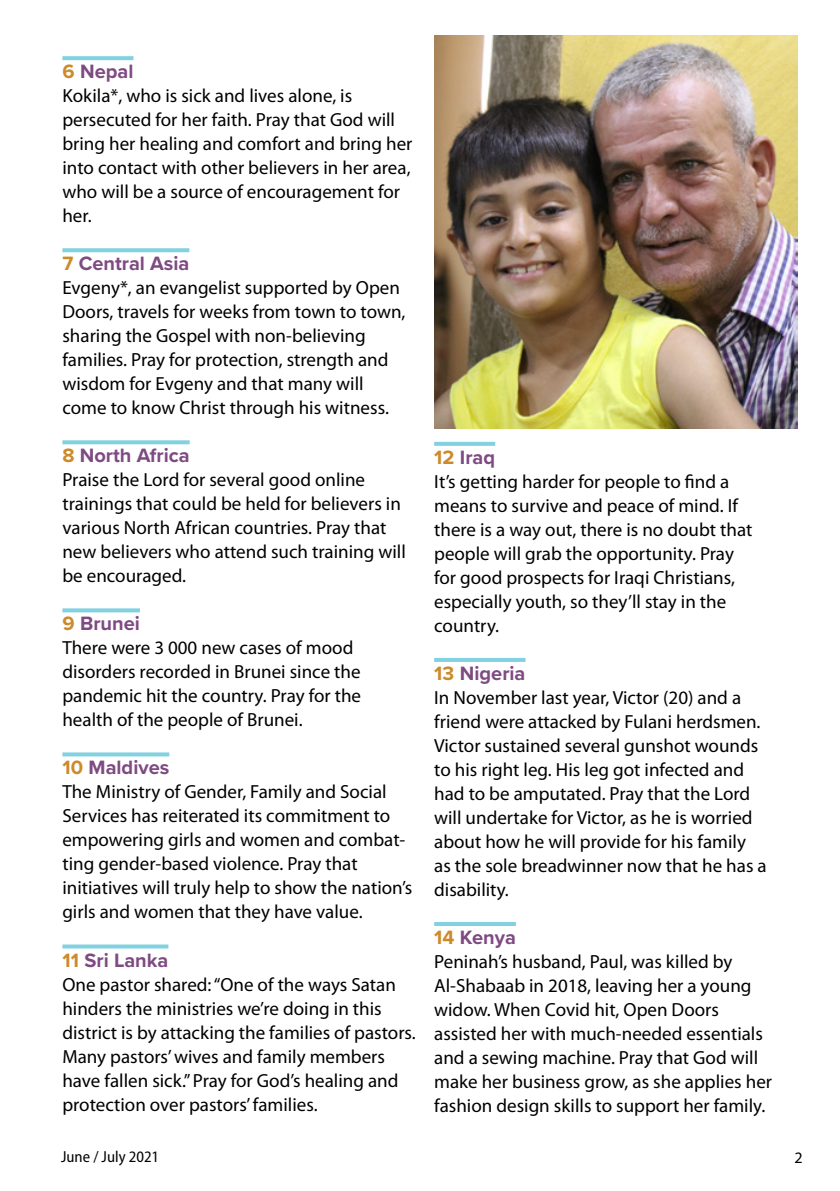
<style>
.page{position:relative;width:840px;height:1191px;background:#fff}
.page>*{position:absolute;margin:0;border:0;box-sizing:border-box;transform-origin:0 0}
.t1{font:700 20px "Proxima Nova";color:#7e4a82}
.t2{font:19px/24px "Myriad Pro";color:#000}
.t3{font:semi-condensed 16px "Myriad Pro";color:#000}
.t4{font:16px "Myriad Pro";color:#000}
.s1{color:#cd8a2a}
</style>
<div class="page">
<svg style="left:62px;top:56px;width:71px;height:4px"></svg>
<svg style="left:62px;top:248px;width:127px;height:4px"></svg>
<svg style="left:62px;top:440px;width:127px;height:4px"></svg>
<svg style="left:62px;top:608px;width:78px;height:4px"></svg>
<svg style="left:62px;top:752px;width:107px;height:4px"></svg>
<svg style="left:62px;top:944px;width:106px;height:4px"></svg>
<svg style="left:434px;top:442px;width:61px;height:4px"></svg>
<hr style="left:434px;top:658px;width:91px;height:4px;background:#81d1e0">
<hr style="left:434px;top:922px;width:81px;height:4px;background:#81d1e0">
<img style="left:434px;top:35px;width:363px;height:393px">
<p class="t1" style="left:62px;top:57px;width:72px"><span class="s1">6</span> Nepal</p>
<p class="t2" style="left:62px;top:83px;width:351px">Kokila*, who is sick and lives alone, is persecuted for her faith. Pray that God will bring her healing and comfort and bring her into contact with other believers in her area, who will be a source of encouragement for her.</p>
<p class="t1" style="left:62px;top:249px;width:128px"><span class="s1">7</span> Central Asia</p>
<p class="t2" style="left:62px;top:275px;width:344px">Evgeny*, an evangelist supported by Open Doors, travels for weeks from town to town, sharing the Gospel with non-believing families. Pray for protection, strength and wisdom for Evgeny and that many will come to know Christ through his witness.</p>
<p class="t1" style="left:62px;top:441px;width:129px"><span class="s1">8</span> North Africa</p>
<p class="t2" style="left:62px;top:467px;width:345px">Praise the Lord for several good online trainings that could be held for believers in various North African countries. Pray that new believers who attend such training will be encouraged.</p>
<p class="t1" style="left:62px;top:609px;width:79px"><span class="s1">9</span> Brunei</p>
<p class="t2" style="left:62px;top:635px;width:300px">There were 3 000 new cases of mood disorders recorded in Brunei since the pandemic hit the country. Pray for the health of the people of Brunei.</p>
<p class="t1" style="left:62px;top:753px;width:108px"><span class="s1">10</span> Maldives</p>
<p class="t2" style="left:62px;top:779px;width:351px">The Ministry of Gender, Family and Social Services has reiterated its commitment to empowering girls and women and combat&shy;ting gender-based violence. Pray that initiatives will truly help to show the nation’s girls and women that they have value.</p>
<p class="t1" style="left:62px;top:945px;width:107px"><span class="s1">11</span> Sri Lanka</p>
<p class="t2" style="left:62px;top:971px;width:355px">One pastor shared: “One of the ways Satan hinders the ministries we’re doing in this district is by attacking the families of pastors.<br>Many pastors’ wives and family members have fallen sick.” Pray for God’s healing and protection over pastors’ families.</p>
<p class="t1" style="left:434px;top:442px;width:62px"><span class="s1">12</span> Iraq</p>
<p class="t2" style="left:434px;top:469px;width:319px">It’s getting harder for people to find a means to survive and peace of mind. If there is a way out, there is no doubt that people will grab the opportunity. Pray for good prospects for Iraqi Christians, especially youth, so they’ll stay in the country.</p>
<p class="t1" style="left:434px;top:658px;width:93px"><span class="s1">13</span> Nigeria</p>
<p class="t2" style="left:434px;top:685px;width:334px">In November last year, Victor (20) and a friend were attacked by Fulani herdsmen.<br>Victor sustained several gunshot wounds to his right leg. His leg got infected and had to be amputated. Pray that the Lord will undertake for Victor, as he is worried about how he will provide for his family as the sole breadwinner now that he has a disability.</p>
<p class="t1" style="left:434px;top:922px;width:83px"><span class="s1">14</span> Kenya</p>
<p class="t2" style="left:434px;top:949px;width:339px">Peninah’s husband, Paul, was killed by Al-Shabaab in 2018, leaving her a young widow. When Covid hit, Open Doors assisted her with much-needed essentials and a sewing machine. Pray that God will make her business grow, as she applies her fashion design skills to support her family.</p>
<p class="t3" style="left:61px;top:1147px;width:99px">June / July 2021</p>
<p class="t4" style="left:794px;top:1148px;width:10px">2</p>
</div>
